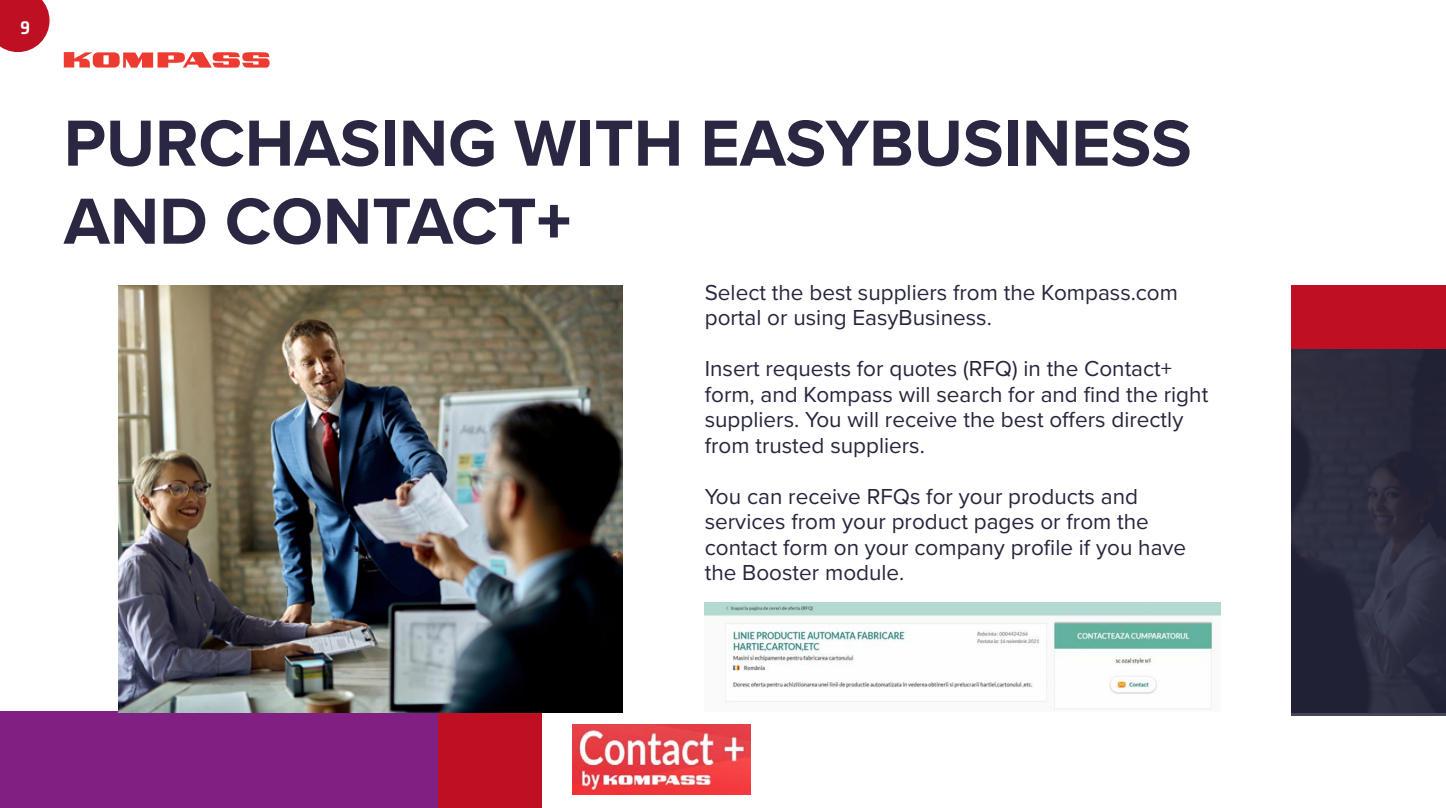
<style>
.page{position:relative;width:1446px;height:808px;background:#fff}
.page>*{position:absolute;margin:0;border:0;box-sizing:border-box;transform-origin:0 0}
.t1{font:700 67.5px/78px "Proxima Nova";color:#292741}
.t2{font:22.5px/25.5px "Proxima Nova";color:#26273d}
.t3{font:500 19.5px "Klavika";color:#fff}
.s1{font-weight:900}
</style>
<div class="page">
<svg style="left:0;top:0;width:50px;height:52px;background:#c62c3d"></svg>
<div style="left:0;top:712px;width:438px;height:96px;background:#7f2082"></div>
<div style="left:1291px;top:349px;width:155px;height:366px;background:#26273d"></div>
<div style="left:438px;top:712px;width:103px;height:96px;background:#bf0f23"></div>
<div style="left:1291px;top:286px;width:155px;height:63px;background:#bf0f23"></div>
<img style="left:118px;top:286px;width:504px;height:427px">
<img style="left:573px;top:725px;width:177px;height:70px">
<svg style="left:705px;top:602px;width:516px;height:108px"></svg>
<svg style="left:64px;top:52px;width:206px;height:16px"></svg>
<p class="t3" style="left:20px;top:17px;width:12px">9</p>
<p class="t1" style="left:64px;top:103px;width:1129px">PURCHASING WITH EASYBUSINESS<br>AND CONTACT<span class="s1">+</span></p>
<p class="t2" style="left:705px;top:279px;width:475px">Select the best suppliers from the Kompass.com portal or using EasyBusiness.</p>
<p class="t2" style="left:705px;top:355px;width:505px">Insert requests for quotes (RFQ) in the Contact+ form, and Kompass will search for and find the right suppliers. You will receive the best offers directly from trusted suppliers.</p>
<p class="t2" style="left:705px;top:483px;width:483px">You can receive RFQs for your products and services from your product pages or from the contact form on your company profile if you have the Booster module.</p>
</div>
